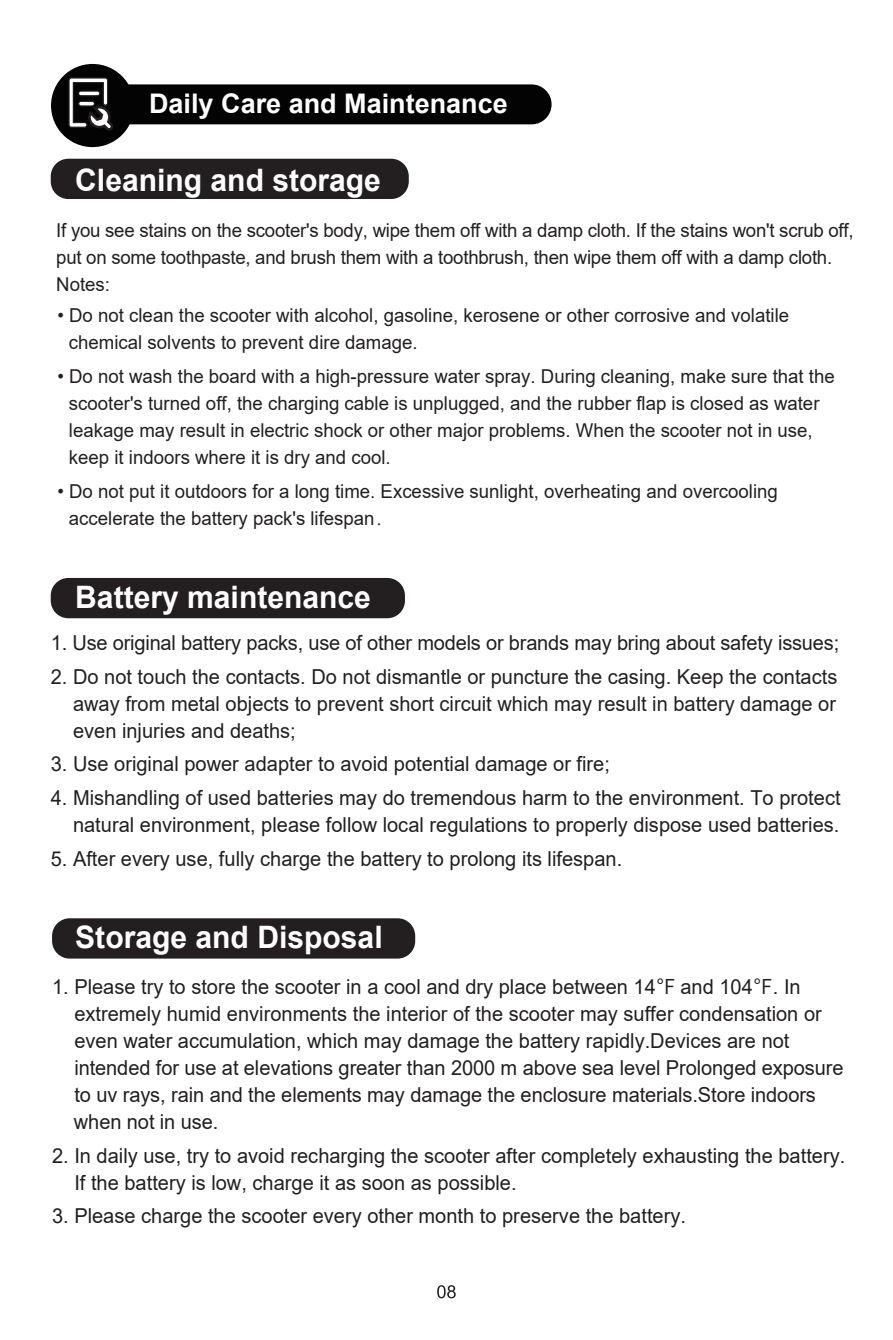
<style>
.page{position:relative;width:893px;height:1340px;background:#fff}
.page>*{position:absolute;margin:0;border:0;box-sizing:border-box;transform-origin:0 0}
.t1{font:700 30.82px "Arial";color:#fff}
.t2{font:700 27px "Arial";color:#fff}
.t3{font:20.7px/27px "Arial";color:#231f20}
.t4{font:19.12px/27px "Arial";color:#231f20}
.s1{font-family:"Adobe Song Std";font-weight:300}
.s2{font-family:"Source Han Sans CN"}
</style>
<div class="page">
<div style="left:51px;top:159px;width:358px;height:40px;background:#231f20;border-radius:18px"></div>
<div style="left:51px;top:578px;width:354px;height:40px;background:#231f20;border-radius:18px"></div>
<div style="left:52px;top:918px;width:363px;height:40px;background:#231f20;border-radius:18px"></div>
<div style="left:51px;top:64px;width:83px;height:83px;background:#030303;border-radius:50%"></div>
<div style="left:106px;top:84px;width:446px;height:40px;background:#030303;border-radius:20px"></div>
<svg style="left:68px;top:77px;width:45px;height:54px"></svg>
<svg style="left:437px;top:1285px;width:19px;height:13px"></svg>
<h2 class="t2" style="left:149px;top:85px;width:360px">Daily Care and Maintenance</h2>
<h1 class="t1" style="left:75px;top:158px;width:307px">Cleaning and storage</h1>
<p class="t4" style="left:56px;top:216px;width:799px">If you see stains on the scooter's body, wipe them off with a damp cloth. If the stains won't scrub off, put on some toothpaste, and brush them with a toothbrush, then wipe them off with a damp cloth.<br>Notes:</p>
<p class="t4" style="left:69px;top:301px;width:722px;text-indent:-11px">• Do not clean the scooter with alcohol, gasoline, kerosene or other corrosive and volatile chemical solvents to prevent dire damage.</p>
<p class="t4" style="left:69px;top:362px;width:767px;text-indent:-11px">• Do not wash the board with a high-pressure water spray. During cleaning, make sure that the scooter's turned off, the charging cable is unplugged, and the rubber flap is closed as water leakage may result in electric shock or other major problems. When the scooter not in use, keep it indoors where it is dry and cool.</p>
<p class="t4" style="left:69px;top:477px;width:710px;text-indent:-11px">• Do not put it outdoors for a long time. Excessive sunlight, overheating and overcooling accelerate the battery pack's lifespan<span class="s1">．</span></p>
<h1 class="t1" style="left:75px;top:575px;width:297px">Battery maintenance</h1>
<p class="t3" style="left:51px;top:629px;width:790px">1. Use original battery packs, use of other models or brands may bring about safety issues;</p>
<p class="t3" style="left:73px;top:662px;width:766px;text-align:justify;text-indent:-22px">2. Do not touch the contacts. Do not dismantle or puncture the casing. Keep the contacts away from metal objects to prevent short circuit which may result in battery damage or even injuries and deaths;</p>
<p class="t3" style="left:51px;top:750px;width:561px">3. Use original power adapter to avoid potential damage or fire;</p>
<p class="t3" style="left:51px;top:784px;width:791px;text-align:right">4. Mishandling of used batteries may do tremendous harm to the environment. To protect natural environment, please follow local regulations to properly dispose used batteries.</p>
<p class="t3" style="left:51px;top:845px;width:573px">5. After every use, fully charge the battery to prolong its lifespan.</p>
<h1 class="t1" style="left:75px;top:915px;width:309px">Storage and Disposal</h1>
<p class="t3" style="left:74px;top:972px;width:771px;text-indent:-22px">1. Please try to store the scooter in a cool and dry place between 14<span class="s2">℉</span> and 104<span class="s2">℉</span>. In extremely humid environments the interior of the scooter may suffer condensation or even water accumulation, which may damage the battery rapidly.Devices are not intended for use at elevations greater than 2000 m above sea level Prolonged exposure to uv rays, rain and the elements may damage the enclosure materials.Store indoors when not in use.</p>
<p class="t3" style="left:74px;top:1141px;width:772px;text-indent:-22px">2. In daily use, try to avoid recharging the scooter after completely exhausting the battery.<br>If the battery is low, charge it as soon as possible.</p>
<p class="t3" style="left:52px;top:1202px;width:635px">3. Please charge the scooter every other month to preserve the battery.</p>
</div>
